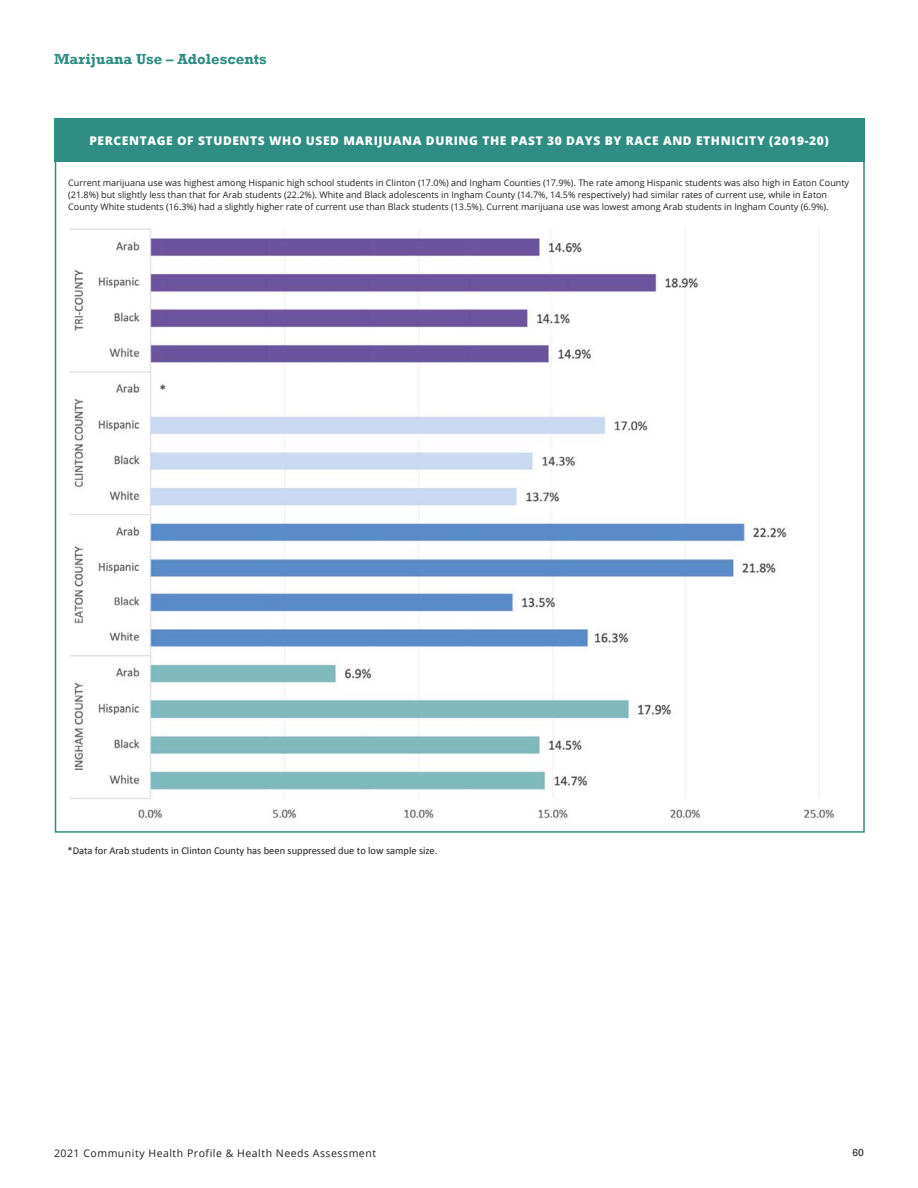
<style>
.page{position:relative;width:918px;height:1188px;background:#fff}
.page>*{position:absolute;margin:0;border:0;box-sizing:border-box;transform-origin:0 0}
.t1{font:700 15px "Rockwell";color:#2f8d84}
.t2{font:800 12px "Open Sans";letter-spacing:.05em;color:#fff}
.t3{font:10.5px "Calibri";color:#231f20}
.t4{font:10.5px "Open Sans";letter-spacing:.05em;color:#231f20}
.t5{font:10.5px "Rockwell";color:#231f20}
.t6{font:9px/12px "Open Sans";color:#231f20}
</style>
<div class="page">
<img style="left:70px;top:228px;width:764px;height:592px">
<div style="left:55px;top:119px;width:810px;height:43px;background:#2f8d84"></div>
<h1 class="t1" style="left:54px;top:50px;width:214px">Marijuana Use – Adolescents</h1>
<h2 class="t2" style="left:89px;top:132px;width:741px">PERCENTAGE OF STUDENTS WHO USED MARIJUANA DURING THE PAST 30 DAYS BY RACE AND ETHNICITY (2019-20)</h2>
<p class="t6" style="left:68px;top:177px;width:782px">Current marijuana use was highest among Hispanic high school students in Clinton (17.0%) and Ingham Counties (17.9%). The rate among Hispanic students was also high in Eaton County (21.8%) but slightly less than that for Arab students (22.2%). White and Black adolescents in Ingham County (14.7%, 14.5% respectively) had similar rates of current use, while in Eaton<br>County White students (16.3%) had a slightly higher rate of current use than Black students (13.5%). Current marijuana use was lowest among Arab students in Ingham County (6.9%).</p>
<p class="t3" style="left:68px;top:844px;width:371px">*Data for Arab students in Clinton County has been suppressed due to low sample size.</p>
<p class="t4" style="left:54px;top:1146px;width:324px">2021 Community Health Profile &amp; Health Needs Assessment</p>
<p class="t5" style="left:853px;top:1146px;width:13px">60</p>
</div>
